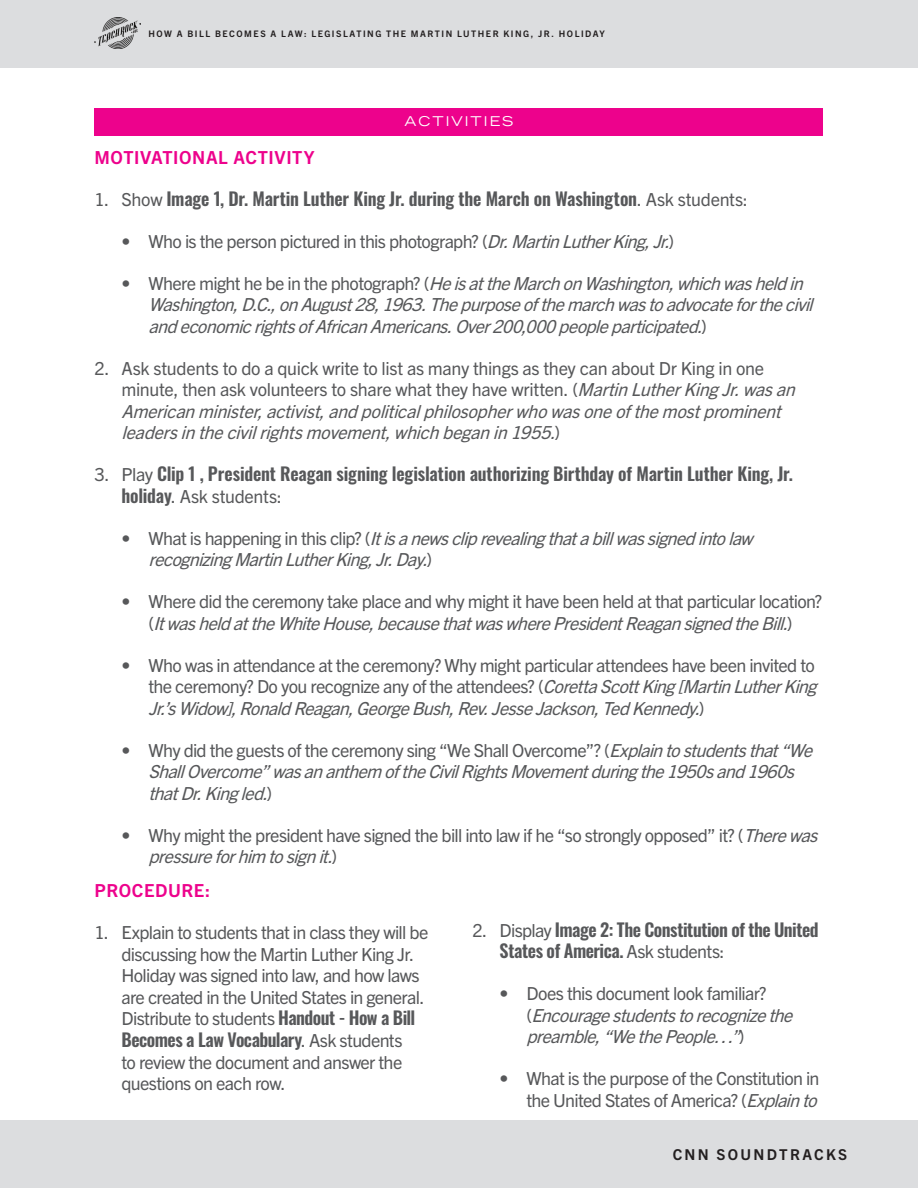
<style>
.page{position:relative;width:918px;height:1188px;background:#fff}
.page>*{position:absolute;margin:0;border:0;box-sizing:border-box;transform-origin:0 0}
.t1{font:18px/21.6px "Trade Gothic Next LT Pro";letter-spacing:-.04em;color:#57585a}
.t2{font:italic 18px/21.6px "Trade Gothic Next LT Pro";color:#57585a}
.t3{font:600 18px/21.6px "Oswald";letter-spacing:-.015em;color:#57585a}
.PINK_SECTION_HEADER{font:700 18px "Trade Gothic Next LT Pro";letter-spacing:.03em;color:#ed028c}
.t4{font:700 15px "Trade Gothic Next LT Pro";letter-spacing:.15em;color:#231f20}
.HEADER_IN_PINK_BAR{font:expanded 13.5px "Trade Gothic LH";letter-spacing:.15em;color:#fff}
.t5{font:700 9px "Trade Gothic Next LT Pro";letter-spacing:.165em;color:#231f20}
.s1{font-family:"Trade Gothic Next LT Pro";font-weight:400}
.s2{font-style:italic}
.s3{font-style:normal}
.s4{font-family:"Oswald";font-weight:600}
</style>
<div class="page">
<div style="left:0;top:0;width:918px;height:68px;background:#dcdddf"></div>
<img style="left:94px;top:18px;width:46px;height:30px">
<div style="left:0;top:1120px;width:918px;height:68px;background:#dcdddf"></div>
<div style="left:94px;top:108px;width:730px;height:27px;background:#ed028c"></div>
<p class="t5" style="left:148px;top:28px;width:458px">HOW A BILL BECOMES A LAW: LEGISLATING THE MARTIN LUTHER KING, JR. HOLIDAY</p>
<p class="HEADER_IN_PINK_BAR" style="left:405px;top:113px;width:110px">ACTIVITIES</p>
<p class="PINK_SECTION_HEADER" style="left:94px;top:145px;width:221px">MOTIVATIONAL ACTIVITY</p>
<p class="t3" style="left:94px;top:189px;width:655px"><span class="s1">1. Show</span> Image 1, Dr. Martin Luther King Jr. during the March on Washington<span class="s1">. Ask students:</span></p>
<p class="t1" style="left:122px;top:229px;width:556px">• Who is the person pictured in this photograph? (<span class="s2">Dr.MartinLutherKing,Jr.</span>)</p>
<p class="t2" style="left:148px;top:271px;width:672px;text-indent:-27px"><span class="s3">• W h e r e m i g h t h e b e i n t h e p h o t o g r a p h ? (</span> HeisattheMarchonWashington,whichwasheldin<br>Washington,D.C.,onAugust28,1963.Thepurposeofthemarchwastoadvocateforthecivil andeconomicrightsofAfricanAmericans.Over200,000peopleparticipated.<span class="s3">)</span></p>
<p class="t2" style="left:122px;top:356px;width:681px;text-indent:-27px"><span class="s3">2. Ask students to do a quick write to list as many things as they can about Dr King in one minute, then ask volunteers to share what they have written. (</span>MartinLutherKingJr.wasan Americanminister,activist,andpoliticalphilosopherwhowasoneofthemostprominent leadersinthecivilrightsmovement,whichbeganin1955.<span class="s3">)</span></p>
<p class="t3" style="left:122px;top:464px;width:673px;text-indent:-27px"><span class="s1">3. Play</span> Clip 1 , President Reagan signing legislation authorizing Birthday of Martin Luther King, Jr. holiday<span class="s1">. Ask students:</span></p>
<p class="t2" style="left:148px;top:526px;width:612px;text-indent:-27px"><span class="s3">• W h a t i s h a p p e n i n g i n t h i s c l i p ? (</span> Itisanewscliprevealingthatabillwassignedintolaw recognizingMartinLutherKing,Jr.Day.<span class="s3">)</span></p>
<p class="t1" style="left:122px;top:590px;width:702px;text-align:center">• Where did the ceremony take place and why might it have been held at that particular location? ( <span class="s2">ItwasheldattheWhiteHouse,becausethatwaswherePresidentReagansignedtheBill.</span>)</p>
<p class="t1" style="left:148px;top:653px;width:676px;text-indent:-27px">• Who was in attendance at the ceremony? Why might particular attendees have been invited to the ceremony? Do you recognize any of the attendees? (<span class="s2">CorettaScottKing[MartinLutherKing<br>Jr.’sWidow],RonaldReagan,GeorgeBush,Rev.JesseJackson,TedKennedy.</span>)</p>
<p class="t2" style="left:148px;top:738px;width:671px;text-indent:-27px"><span class="s3">• Why did the guests of the ceremony sing “We Shall Overcome”? (</span>Explaintostudentsthat“We<br>ShallOvercome”wasananthem oftheCivilRightsMovementduringthe1950sand1960s thatDr.Kingled.<span class="s3">)</span></p>
<p class="t1" style="left:148px;top:823px;width:676px;text-indent:-27px">• Why might the president have signed the bill into law if he “so strongly opposed” it? (<span class="s2">Therewas pressureforhim tosignit.</span>)</p>
<p class="PINK_SECTION_HEADER" style="left:94px;top:878px;width:117px">PROCEDURE:</p>
<p class="t1" style="left:122px;top:921px;width:308px;text-indent:-27px">1. Explain to students that in class they will be discussing how the Martin Luther King Jr.<br>Holiday was signed into law, and how laws are created in the United States in general.<br>Distribute to students <span class="s4">Handout - How a Bill Becomes a Law Vocabulary</span>. Ask students<br>to review the document and answer the questions on each row.</p>
<p class="t3" style="left:500px;top:920px;width:321px;text-indent:-27px"><span class="s1">2. Display</span> Image 2: The Constitution of the United<br>States of America. <span class="s1">Ask students:</span></p>
<p class="t2" style="left:526px;top:982px;width:273px;text-indent:-27px"><span class="s3">• Does this document look familiar?<br>(</span> Encouragestudentstorecognizethe preamble,“WethePeople…”<span class="s3">)</span></p>
<p class="t1" style="left:500px;top:1067px;width:325px;text-align:right">• What is the purpose of the Constitution in the United States of America? (<span class="s2">Explainto</span></p>
<p class="t4" style="left:673px;top:1144px;width:176px">CNN SOUNDTRACKS</p>
</div>
